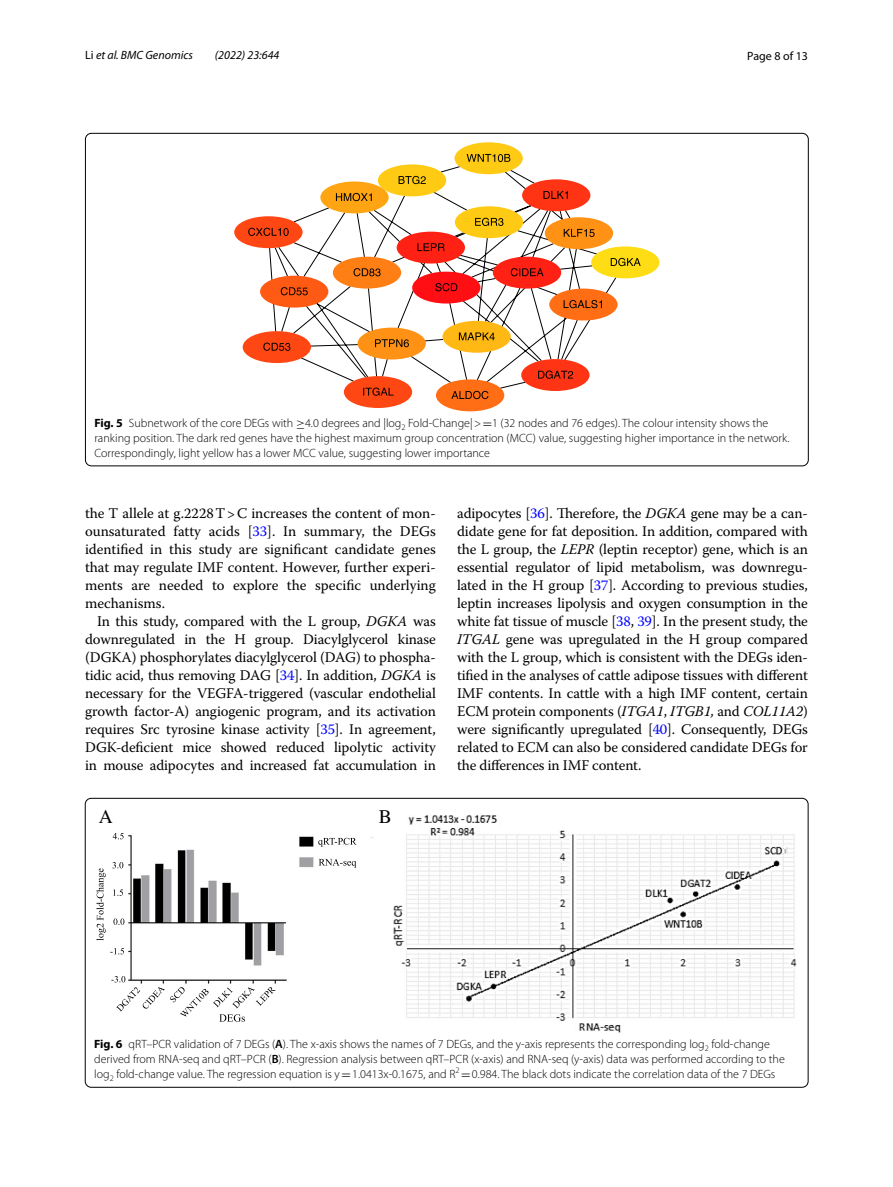
<style>
.page{position:relative;width:893px;height:1187px;background:#fff}
.page>*{position:absolute;margin:0;border:0;box-sizing:border-box;transform-origin:0 0}
.t1{font:19.35px "Times Roman 2";color:#000}
.t2{font:14.7px/18px "Warnock Pro";letter-spacing:-.01em;color:#000;text-align:justify}
.t3{font:300 12px/15px "Myriad Pro";color:#000}
.t4{font:italic 12px "Myriad Pro";color:#000}
.t5{font:12px "Myriad Pro";color:#000}
.s1{font-style:normal}
.s2{font-weight:700}
.s3{font-family:"MTSY";font-weight:400}
.s4{color:#00f}
.s5{font-style:italic}
.s6{font-weight:600}
</style>
<div class="page">
<svg style="left:269px;top:166px;width:348px;height:223px"></svg>
<div style="left:358px;top:327px;width:68px;height:32px;background:#ff9214;border-radius:50%"></div>
<svg style="left:375px;top:339px;width:34px;height:8px"></svg>
<div style="left:549px;top:288px;width:69px;height:32px;background:#ff6d14;border-radius:50%"></div>
<svg style="left:564px;top:300px;width:38px;height:8px"></svg>
<div style="left:243px;top:331px;width:68px;height:32px;background:#ff4714;border-radius:50%"></div>
<svg style="left:263px;top:342px;width:27px;height:9px"></svg>
<div style="left:344px;top:376px;width:68px;height:32px;background:#ff4714;border-radius:50%"></div>
<svg style="left:363px;top:387px;width:31px;height:9px"></svg>
<div style="left:545px;top:217px;width:68px;height:32px;background:#ff9214;border-radius:50%"></div>
<svg style="left:564px;top:229px;width:31px;height:8px"></svg>
<div style="left:442px;top:321px;width:69px;height:32px;background:#ffb814;border-radius:50%"></div>
<svg style="left:459px;top:332px;width:36px;height:8px"></svg>
<div style="left:378px;top:164px;width:68px;height:32px;background:#ffca14;border-radius:50%"></div>
<svg style="left:399px;top:176px;width:27px;height:8px"></svg>
<div style="left:455px;top:206px;width:68px;height:32px;background:#ffca14;border-radius:50%"></div>
<svg style="left:475px;top:218px;width:28px;height:8px"></svg>
<div style="left:454px;top:142px;width:69px;height:32px;background:#ffca14;border-radius:50%"></div>
<svg style="left:467px;top:154px;width:43px;height:8px"></svg>
<div style="left:397px;top:232px;width:68px;height:31px;background:#ff2214;border-radius:50%"></div>
<svg style="left:417px;top:243px;width:28px;height:8px"></svg>
<div style="left:522px;top:179px;width:68px;height:32px;background:#ff3414;border-radius:50%"></div>
<svg style="left:543px;top:191px;width:25px;height:8px"></svg>
<div style="left:493px;top:257px;width:68px;height:31px;background:#ff2214;border-radius:50%"></div>
<svg style="left:511px;top:268px;width:33px;height:8px"></svg>
<div style="left:333px;top:257px;width:68px;height:31px;background:#ff7f14;border-radius:50%"></div>
<svg style="left:353px;top:268px;width:28px;height:8px"></svg>
<div style="left:320px;top:181px;width:69px;height:32px;background:#ffa514;border-radius:50%"></div>
<svg style="left:336px;top:193px;width:36px;height:8px"></svg>
<div style="left:260px;top:276px;width:68px;height:31px;background:#ff5a14;border-radius:50%"></div>
<svg style="left:281px;top:287px;width:27px;height:8px"></svg>
<div style="left:591px;top:246px;width:68px;height:32px;background:#ffdd14;border-radius:50%"></div>
<svg style="left:611px;top:258px;width:30px;height:8px"></svg>
<div style="left:521px;top:359px;width:68px;height:32px;background:#ff3414;border-radius:50%"></div>
<svg style="left:538px;top:370px;width:35px;height:9px"></svg>
<div style="left:412px;top:271px;width:68px;height:32px;background:#ff0f14;border-radius:50%"></div>
<svg style="left:435px;top:283px;width:22px;height:8px"></svg>
<div style="left:234px;top:216px;width:69px;height:32px;background:#ff4714;border-radius:50%"></div>
<svg style="left:248px;top:228px;width:41px;height:8px"></svg>
<div style="left:436px;top:379px;width:68px;height:32px;background:#ff6d14;border-radius:50%"></div>
<svg style="left:451px;top:391px;width:37px;height:8px"></svg>
<img style="left:128px;top:815px;width:669px;height:217px">
<svg style="left:318px;top:837px;width:39px;height:9px"></svg>
<svg style="left:319px;top:858px;width:37px;height:9px"></svg>
<svg style="left:113px;top:833px;width:11px;height:6px"></svg>
<svg style="left:112px;top:862px;width:11px;height:6px"></svg>
<svg style="left:113px;top:889px;width:10px;height:6px"></svg>
<svg style="left:113px;top:918px;width:11px;height:6px"></svg>
<svg style="left:110px;top:948px;width:14px;height:6px"></svg>
<svg style="left:96px;top:868px;width:10px;height:72px"></svg>
<svg style="left:111px;top:975px;width:165px;height:46px"></svg>
<p class="t4" style="left:85px;top:48px;width:109px"><span class="s1">Li</span> et al. BMC Genomics</p>
<p class="t4" style="left:215px;top:48px;width:66px">(2022) 23:644</p>
<p class="t5" style="left:747px;top:48px;width:62px">Page 8 of 13</p>
<p class="t3" style="left:94px;top:415px;width:697px"><span class="s2">Fig. 5</span> Subnetwork of the core DEGs with <span class="s3">≥</span>4.0 degrees and |log<sub>2</sub> Fold-Change|&gt;<span class="s3">=</span>1 (32 nodes and 76 edges). The colour intensity shows the ranking position. The dark red genes have the highest maximum group concentration (MCC) value, suggesting higher importance in the network.<br>Correspondingly, light yellow has a lower MCC value, suggesting lower importance</p>
<p class="t2" style="left:85px;top:504px;width:352px">the T allele at g.2228T&gt;C increases the content of mon&shy;ounsaturated fatty acids [<span class="s4">33</span>]. In summary, the DEGs identified in this study are significant candidate genes that may regulate IMF content. However, further experi&shy;ments are needed to explore the specific underlying mechanisms.</p>
<p class="t2" style="left:85px;top:612px;width:352px;text-indent:12px">In this study, compared with the L group, <span class="s5">DGKA</span> was downregulated in the H group. Diacylglycerol kinase (DGKA) phosphorylates diacylglycerol (DAG) to phospha&shy;tidic acid, thus removing DAG [<span class="s4">34</span>]. In addition, <span class="s5">DGKA</span> is necessary for the VEGFA-triggered (vascular endothelial growth factor-A) angiogenic program, and its activation requires Src tyrosine kinase activity [<span class="s4">35</span>]. In agreement, DGK-deficient mice showed reduced lipolytic activity in mouse adipocytes and increased fat accumulation in</p>
<h1 class="t1" style="left:99px;top:806px;width:15px">A</h1>
<h1 class="t1" style="left:379px;top:806px;width:14px">B</h1>
<p class="t2" style="left:457px;top:504px;width:352px">adipocytes [<span class="s4">36</span>]. Therefore, the <span class="s5">DGKA</span> gene may be a can&shy;didate gene for fat deposition. In addition, compared with the L group, the <span class="s5">LEPR</span> (leptin receptor) gene, which is an essential regulator of lipid metabolism, was downregu&shy;lated in the H group [<span class="s4">37</span>]. According to previous studies, leptin increases lipolysis and oxygen consumption in the white fat tissue of muscle [<span class="s4">38</span>, <span class="s4">39</span>]. In the present study, the <span class="s5">ITGAL</span> gene was upregulated in the H group compared with the L group, which is consistent with the DEGs iden&shy;tified in the analyses of cattle adipose tissues with different IMF contents. In cattle with a high IMF content, certain ECM protein components (<span class="s5">ITGA1</span>, <span class="s5">ITGB1,</span> and <span class="s5">COL11A2</span>) were significantly upregulated [<span class="s4">40</span>]. Consequently, DEGs related to ECM can also be considered candidate DEGs for the differences in IMF content.</p>
<p class="t3" style="left:94px;top:1036px;width:692px"><span class="s2">Fig. 6</span> qRT–PCR validation of 7 DEGs (<span class="s6">A</span>). The x-axis shows the names of 7 DEGs, and the y-axis represents the corresponding log<sub>2</sub> fold-change derived from RNA-seq and qRT–PCR (<span class="s6">B</span>). Regression analysis between qRT–PCR (x-axis) and RNA-seq (y-axis) data was performed according to the log<sub>2</sub> fold-change value. The regression equation is y<span class="s3">=</span>1.0413x-0.1675, and R<sup>2</sup> <span class="s3">=</span>0.984. The black dots indicate the correlation data of the 7 DEGs</p>
</div>
